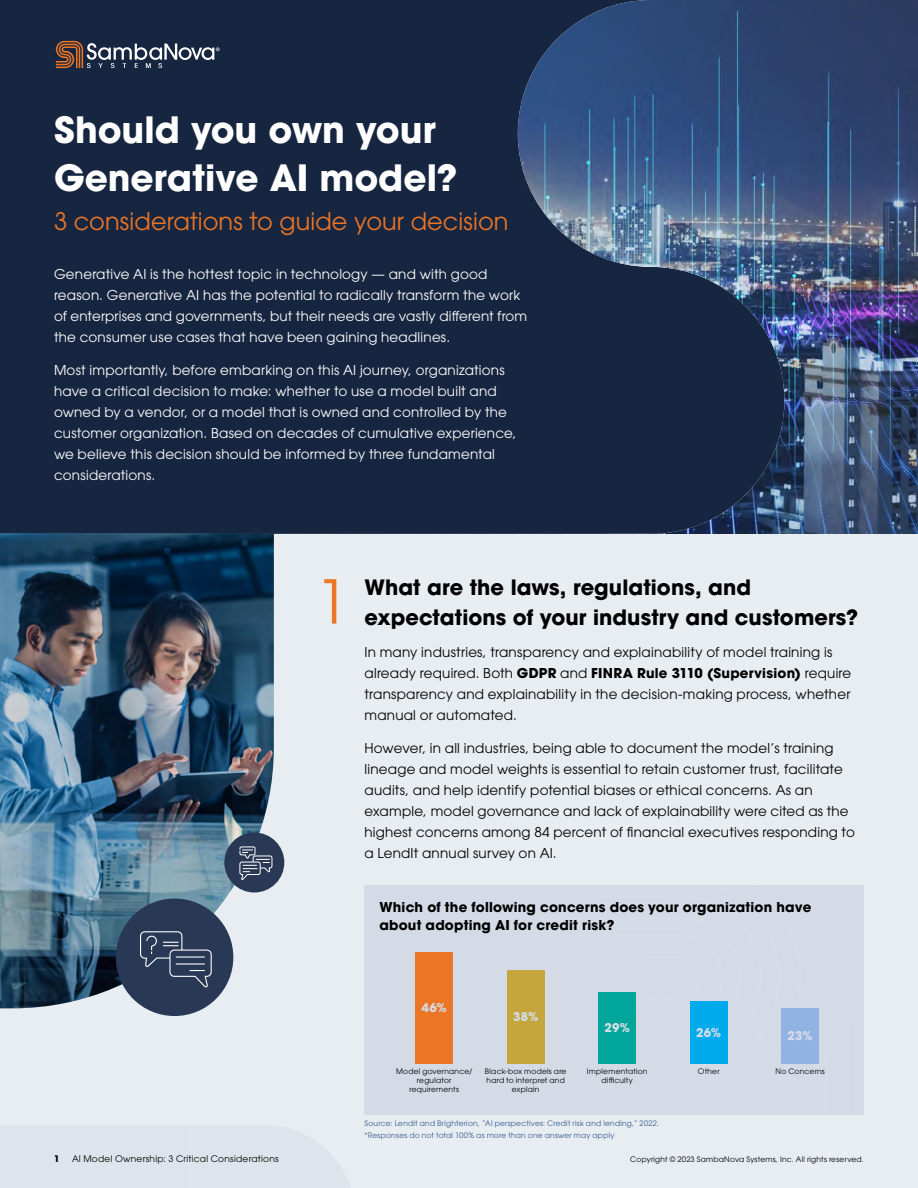
<style>
.page{position:relative;width:918px;height:1188px;background:#fff}
.page>*{position:absolute;margin:0;border:0;box-sizing:border-box;transform-origin:0 0}
.t1{font:60px "ITC Avant Garde Pro";color:#ed7526}
.t2{font:700 36px/48px "ITC Avant Garde Pro";color:#fff}
.t3{font:24px "ITC Avant Garde Pro";letter-spacing:.005em;color:#ed7526}
.t4{font:700 21px "ITC Avant Garde Pro";letter-spacing:.005em;color:#000}
.t5{font:13.5px/21px "ITC Avant Garde Pro";letter-spacing:.015em;color:#000}
.t6{font:13.5px/21px "ITC Avant Garde Pro";letter-spacing:.015em;color:#fff}
.t7{font:700 13.5px/18px "ITC Avant Garde Pro";letter-spacing:.015em;color:#000}
.t8{font:700 12px "ITC Avant Garde Pro";letter-spacing:.015em;color:#d4dbe6}
.t9{font:9px "ITC Avant Garde Pro";letter-spacing:.03em;color:#000}
.t10{font:700 9px "ITC Avant Garde Pro";color:#000}
.t11{font:7.5px/9px "ITC Avant Garde Pro";letter-spacing:.03em;color:#000;text-align:center}
.t12{font:7.5px/12px "ITC Avant Garde Pro";letter-spacing:.03em;color:#335c8c}
.s1{font-weight:700}
</style>
<div class="page">
<div style="left:0;top:0;width:129px;height:532px;background:#172640"></div>
<img style="left:129px;top:0;width:789px;height:534px">
<div style="left:0;top:534px;width:918px;height:654px;background:#e8edf2"></div>
<svg style="left:56px;top:41px;width:164px;height:27px;background:#535460"></svg>
<div style="left:0;top:1125px;width:190px;height:63px;background:#dee4ec"></div>
<img style="left:0;top:532px;width:274px;height:476px">
<div style="left:116px;top:899px;width:117px;height:117px;background:#293854;border-radius:50%"></div>
<svg style="left:140px;top:931px;width:72px;height:56px"></svg>
<div style="left:224px;top:832px;width:60px;height:60px;background:#293854;border-radius:50%"></div>
<svg style="left:239px;top:846px;width:34px;height:34px"></svg>
<div style="left:364px;top:885px;width:500px;height:229px;background:#d4dbe6"></div>
<div style="left:416px;top:952px;width:37px;height:112px;background:#ed7526"></div>
<div style="left:507px;top:970px;width:37px;height:94px;background:#c4a63d"></div>
<div style="left:598px;top:992px;width:38px;height:72px;background:#00a699"></div>
<div style="left:690px;top:1001px;width:38px;height:63px;background:#00abed"></div>
<div style="left:782px;top:1008px;width:37px;height:56px;background:#91b3e3"></div>
<h2 class="t2" style="left:54px;top:105px;width:405px">Should you own your<br>Generative AI model?</h2>
<h3 class="t3" style="left:54px;top:206px;width:456px">3 considerations to guide your decision</h3>
<p class="t6" style="left:54px;top:263px;width:475px">Generative AI is the hottest topic in technology — and with good reason. Generative AI has the potential to radically transform the work of enterprises and governments, but their needs are vastly different from the consumer use cases that have been gaining headlines.</p>
<p class="t6" style="left:54px;top:359px;width:464px">Most importantly, before embarking on this AI journey, organizations have a critical decision to make: whether to use a model built and owned by a vendor, or a model that is owned and controlled by the customer organization. Based on decades of cumulative experience, we believe this decision should be informed by three fundamental considerations.</p>
<p class="t10" style="left:54px;top:1152px;width:7px">1</p>
<p class="t9" style="left:72px;top:1153px;width:208px">AI Model Ownership: 3 Critical Considerations</p>
<h1 class="t1" style="left:316px;top:564px;width:35px">1</h1>
<h3 class="t4" style="left:364px;top:573px;width:388px">What are the laws, regulations, and</h3>
<h3 class="t4" style="left:364px;top:603px;width:495px">expectations of your industry and customers?</h3>
<p class="t5" style="left:364px;top:641px;width:488px">In many industries, transparency and explainability of model training is already required. Both <span class="s1">GDPR</span> and <span class="s1">FINRA Rule 3110 (Supervision)</span> require transparency and explainability in the decision-making process, whether manual or automated.</p>
<p class="t5" style="left:364px;top:737px;width:492px">However, in all industries, being able to document the model’s training lineage and model weights is essential to retain customer trust, facilitate audits, and help identify potential biases or ethical concerns. As an example, model governance and lack of explainability were cited as the highest concerns among 84 percent of financial executives responding to a LendIt annual survey on AI.</p>
<p class="t7" style="left:380px;top:897px;width:433px">Which of the following concerns does your organization have about adopting AI for credit risk?</p>
<p class="t8" style="left:422px;top:1000px;width:27px">46%</p>
<p class="t11" style="left:396px;top:1066px;width:78px">Model governance/ regulator requirements</p>
<p class="t8" style="left:513px;top:1009px;width:27px">38%</p>
<p class="t8" style="left:604px;top:1020px;width:27px">29%</p>
<p class="t8" style="left:696px;top:1024px;width:27px">26%</p>
<p class="t8" style="left:788px;top:1028px;width:27px">23%</p>
<p class="t11" style="left:485px;top:1066px;width:83px">Black-box models are hard to interpret and explain</p>
<p class="t11" style="left:698px;top:1066px;width:23px">Other</p>
<p class="t11" style="left:776px;top:1066px;width:51px">No Concerns</p>
<p class="t11" style="left:587px;top:1066px;width:62px">Implementation difficulty</p>
<p class="t12" style="left:364px;top:1117px;width:296px">Source: Lendit and Brighterion, “AI perspectives: Credit risk and lending,” 2022. *Responses do not total 100% as more than one answer may apply</p>
<p class="t11" style="left:630px;top:1154px;width:235px">Copyright © 2023 SambaNova Systems, Inc. All rights reserved.</p>
</div>
